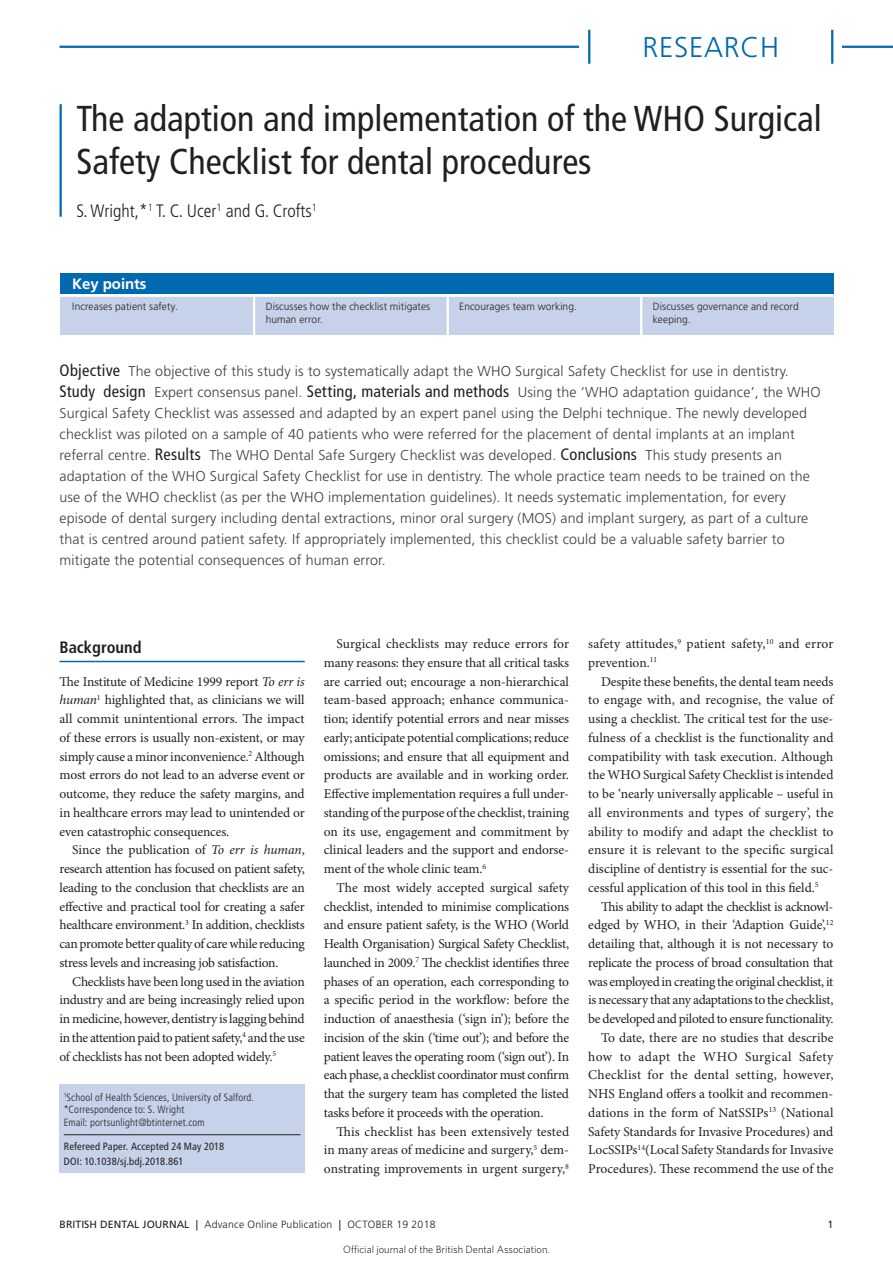
<style>
.page{position:relative;width:893px;height:1263px;background:#fff}
.page>*{position:absolute;margin:0;border:0;box-sizing:border-box;transform-origin:0 0}
.head{font:condensed 36px/43.2px "Frutiger LT Std";color:#231f20}
.t1{font:28.5px "Frutiger LT Std Light 2";letter-spacing:.025em;color:#0069af}
.author{font:300 condensed 18px "Frutiger LT Std";color:#231f20}
.crosshead_1{font:700 condensed 16.5px "Frutiger LT Std";color:#231f20}
.key_points_-_head{font:700 15px "Frutiger LT Std";letter-spacing:-.01em;color:#fff}
.abstract{font:300 14.25px/21px "Frutiger LT Std";letter-spacing:.01em;color:#3e3e3f}
.body{font:13.5px/18.8px "Minion Pro";letter-spacing:-.01em;color:#231f20;text-align:justify}
.body_fullout{font:13.5px/18.8px "Minion Pro";letter-spacing:-.01em;color:#231f20;text-align:justify}
.body-2{font:13.5px/18.8px "Minion Pro";letter-spacing:.01em;color:#231f20}
.key_points{font:300 10.5px/13.5px "Frutiger LT Std";letter-spacing:.01em;color:#231f20}
.author_biog{font:300 condensed 10.5px/12.8px "Frutiger LT Std";letter-spacing:.015em;color:#231f20}
.page_footer{font:300 10.5px "Frutiger LT Std";letter-spacing:.02em;color:#231f20}
.article_details{font:condensed 10.5px "Frutiger LT Std";letter-spacing:.015em;color:#231f20}
.t2{font:300 10.5px "Whitney";color:#000}
.page_footer-2{font:10.5px "Frutiger LT Std";color:#231f20}
.s1{font-weight:400;font-stretch:condensed;font-size:16.5px;color:#231f20}
.s2{font-style:italic}
.s3{font-weight:400}
</style>
<div class="page">
<hr style="left:60px;top:661px;width:245px;height:1px;background:#0069af">
<div style="left:60px;top:1084px;width:245px;height:89px;background:#c6d2e9"></div>
<hr style="left:64px;top:1134px;width:236px;height:1px;background:#231f20">
<hr style="left:60px;top:104px;width:2px;height:113px;background:#0069af">
<div style="left:60px;top:273px;width:773px;height:62px;background:#c6d2e9"></div>
<hr style="left:60px;top:294px;width:773px;height:3px;background:#fff">
<div style="left:60px;top:273px;width:773px;height:21px;background:#0069af"></div>
<hr style="left:253px;top:296px;width:2px;height:41px;background:#fff">
<hr style="left:640px;top:296px;width:2px;height:41px;background:#fff">
<hr style="left:447px;top:296px;width:2px;height:41px;background:#fff">
<hr style="left:60px;top:46px;width:833px;height:2px;background:#0069af">
<div style="left:580px;top:30px;width:262px;height:34px;background:#fff"></div>
<hr style="left:831px;top:30px;width:2px;height:34px;background:#0069af">
<hr style="left:588px;top:30px;width:2px;height:34px;background:#0069af">
<h2 class="t1" style="left:643px;top:31px;width:138px">RESEARCH</h2>
<p class="head" style="left:77px;top:97px;width:747px">The adaption and implementation of the WHO Surgical<br>Safety Checklist for dental procedures</p>
<p class="author" style="left:77px;top:200px;width:242px">S. Wright,*<sup>1</sup> T. C. Ucer<sup>1</sup> and G. Crofts<sup>1</sup></p>
<p class="key_points_-_head" style="left:72px;top:275px;width:76px">Key points</p>
<p class="key_points" style="left:72px;top:299px;width:107px">Increases patient safety.</p>
<p class="key_points" style="left:266px;top:299px;width:166px">Discusses how the checklist mitigates human error.</p>
<p class="key_points" style="left:459px;top:299px;width:119px">Encourages team working.</p>
<p class="key_points" style="left:653px;top:299px;width:147px">Discusses governance and record keeping.</p>
<p class="abstract" style="left:60px;top:360px;width:763px"><span class="s1">Objective</span> The objective of this study is to systematically adapt the WHO Surgical Safety Checklist for use in dentistry.<br><span class="s1">Study design</span> Expert consensus panel. <span class="s1">Setting, materials and methods</span> Using the ‘WHO adaptation guidance’, the WHO Surgical Safety Checklist was assessed and adapted by an expert panel using the Delphi technique. The newly developed checklist was piloted on a sample of 40 patients who were referred for the placement of dental implants at an implant referral centre. <span class="s1">Results</span> The WHO Dental Safe Surgery Checklist was developed. <span class="s1">Conclusions</span> This study presents an adaptation of the WHO Surgical Safety Checklist for use in dentistry. The whole practice team needs to be trained on the use of the WHO checklist (as per the WHO implementation guidelines). It needs systematic implementation, for every episode of dental surgery including dental extractions, minor oral surgery (MOS) and implant surgery, as part of a culture that is centred around patient safety. If appropriately implemented, this checklist could be a valuable safety barrier to mitigate the potential consequences of human error.</p>
<p class="crosshead_1" style="left:60px;top:637px;width:84px">Background</p>
<p class="body_fullout" style="left:60px;top:672px;width:247px">The Institute of Medicine 1999 report <span class="s2">To err is human</span><sup>1</sup> highlighted that, as clinicians we will all commit unintentional errors. The impact of these errors is usually non-existent, or may simply cause a minor inconvenience.<sup>2</sup> Although most errors do not lead to an adverse event or outcome, they reduce the safety margins, and in healthcare errors may lead to unintended or even catastrophic consequences.</p>
<p class="body" style="left:60px;top:841px;width:247px;text-indent:13px">Since the publication of <span class="s2">To err is human</span>, research attention has focused on patient safety, leading to the conclusion that checklists are an effective and practical tool for creating a safer healthcare environment.<sup>3</sup> In addition, checklists can promote better quality of care while reducing stress levels and increasing job satisfaction.</p>
<p class="body" style="left:60px;top:972px;width:247px;text-indent:13px">Checklists have been long used in the aviation industry and are being increasingly relied upon in medicine, however, dentistry is lagging behind in the attention paid to patient safety,<sup>4</sup> and the use of checklists has not been adopted widely.<sup>5</sup></p>
<p class="author_biog" style="left:64px;top:1091px;width:192px"><sup>1</sup>School of Health Sciences, University of Salford. *Correspondence to: S. Wright<br>Email: portsunlight@btinternet.com</p>
<p class="article_details" style="left:64px;top:1140px;width:162px">Refereed Paper. Accepted 24 May 2018</p>
<p class="article_details" style="left:64px;top:1155px;width:121px">DOI: 10.1038/sj.bdj.2018.861</p>
<p class="body" style="left:324px;top:635px;width:247px;text-indent:13px">Surgical checklists may reduce errors for many reasons: they ensure that all critical tasks are carried out; encourage a non-hierarchical team-based approach; enhance communica&shy;tion; identify potential errors and near misses early; anticipate potential complications; reduce omissions; and ensure that all equipment and products are available and in working order.<br>Effective implementation requires a full under&shy;standing of the purpose of the checklist, training on its use, engagement and commitment by clinical leaders and the support and endorse&shy;ment of the whole clinic team.<sup>6</sup></p>
<p class="body" style="left:324px;top:879px;width:247px;text-indent:13px">The most widely accepted surgical safety checklist, intended to minimise complications and ensure patient safety, is the WHO (World Health Organisation) Surgical Safety Checklist, launched in 2009.<sup>7</sup> The checklist identifies three phases of an operation, each corresponding to a specific period in the workflow: before the induction of anaesthesia (‘sign in’); before the incision of the skin (‘time out’); and before the patient leaves the operating room (‘sign out’). In each phase, a checklist coordinator must confirm that the surgery team has completed the listed tasks before it proceeds with the operation.</p>
<p class="body" style="left:324px;top:1122px;width:247px;text-indent:13px">This checklist has been extensively tested in many areas of medicine and surgery,<sup>5</sup> dem&shy;onstrating improvements in urgent surgery,<sup>8</sup></p>
<p class="body-2" style="left:588px;top:635px;width:247px">safety attitudes,<sup>9</sup> patient safety,<sup>10</sup> and error prevention.<sup>11</sup></p>
<p class="body" style="left:588px;top:672px;width:247px;text-indent:13px">Despite these benefits, the dental team needs to engage with, and recognise, the value of using a checklist. The critical test for the use&shy;fulness of a checklist is the functionality and compatibility with task execution. Although the WHO Surgical Safety Checklist is intended to be ‘nearly universally applicable – useful in all environments and types of surgery’, the ability to modify and adapt the checklist to ensure it is relevant to the specific surgical discipline of dentistry is essential for the suc&shy;cessful application of this tool in this field.<sup>5</sup></p>
<p class="body" style="left:588px;top:897px;width:247px;text-indent:13px">This ability to adapt the checklist is acknowl&shy;edged by WHO, in their ‘Adaption Guide’,<sup>12 </sup>detailing that, although it is not necessary to replicate the process of broad consultation that was employed in creating the original checklist, it is necessary that any adaptations to the checklist, be developed and piloted to ensure functionality.</p>
<p class="body" style="left:588px;top:1029px;width:247px;text-indent:13px">To date, there are no studies that describe how to adapt the WHO Surgical Safety Checklist for the dental setting, however, NHS England offers a toolkit and recommen&shy;dations in the form of NatSSIPs<sup>13</sup> (National Safety Standards for Invasive Procedures) and LocSSIPs<sup>14</sup>(Local Safety Standards for Invasive Procedures). These recommend the use of the</p>
<p class="page_footer" style="left:60px;top:1219px;width:378px"><span class="s3">BRITISH DENTAL JOURNAL |</span> Advance Online Publication <span class="s3">|</span> OCTOBER 19 2018</p>
<p class="page_footer-2" style="left:828px;top:1218px;width:7px">1</p>
<p class="t2" style="left:343px;top:1243px;width:208px">Official journal of the British Dental Association.</p>
</div>
